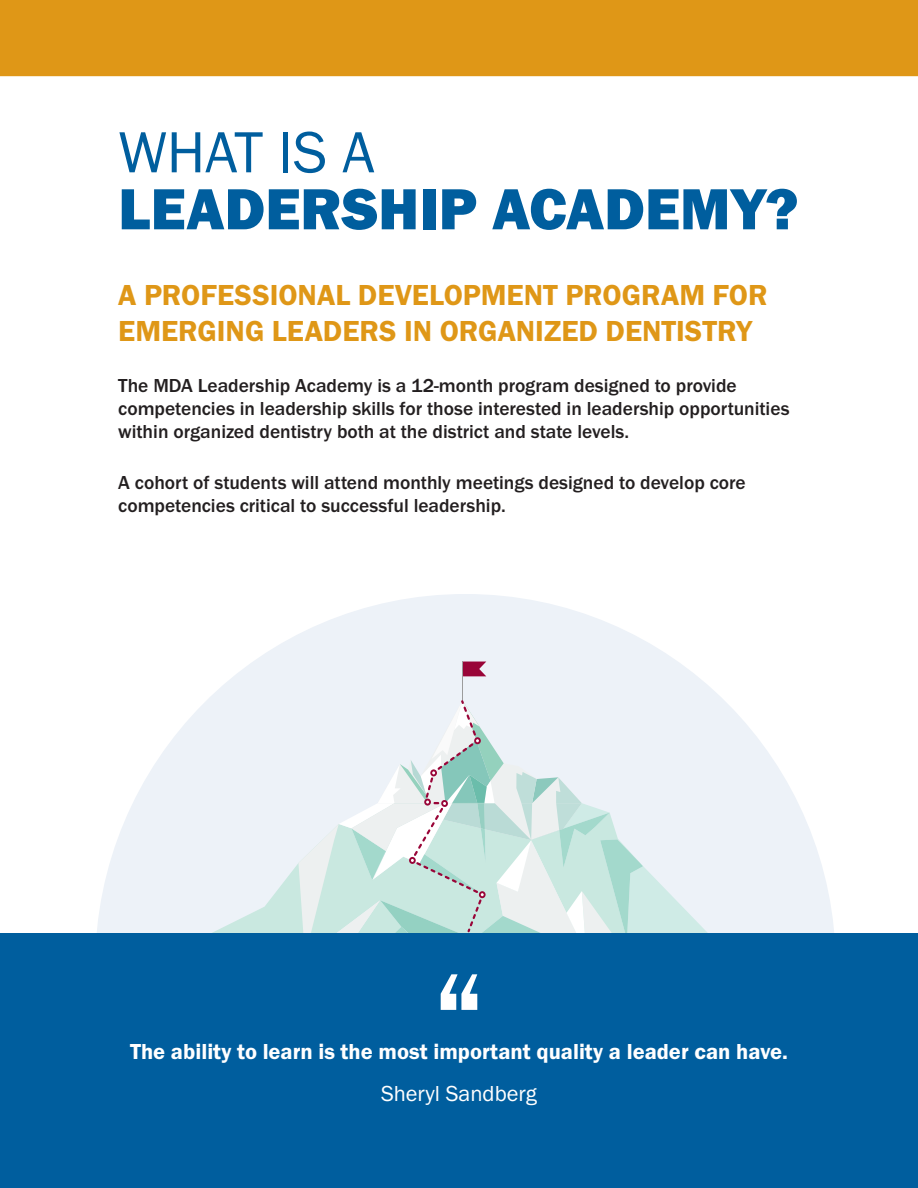
<style>
.page{position:relative;width:918px;height:1188px;background:#fff}
.page>*{position:absolute;margin:0;border:0;box-sizing:border-box;transform-origin:0 0}
.t1{font:500 147px "Franklin Gothic URW";color:#fff}
.t2{font:60px "Franklin Gothic URW Hea";color:#005e9e}
.t3{font:60px "Franklin Gothic URW Boo";letter-spacing:-.005em;color:#005e9e}
.t4{font:30px/36px "Franklin Gothic URW Dem";color:#df9717}
.t5{font:22.5px "Franklin Gothic URW Dem";color:#fff}
.t6{font:22.5px "Franklin Gothic URW Boo";color:#fff}
.t7{font:500 19.5px/23.4px "Franklin Gothic URW";color:#231f20}
</style>
<div class="page">
<svg style="left:97px;top:594px;width:737px;height:339px;fill:#edf2f8"></svg>
<hr style="left:462px;top:661px;width:1px;height:40px;background:#9c9c9c">
<svg style="left:463px;top:661px;width:23px;height:15px"></svg>
<svg style="left:211px;top:806px;width:87px;height:127px;fill:#edf2f8"></svg>
<svg style="left:298px;top:700px;width:410px;height:233px"></svg>
<div style="left:0;top:933px;width:918px;height:255px;background:#005e9e"></div>
<div style="left:0;top:0;width:918px;height:76px;background:#df9717"></div>
<h2 class="t3" style="left:118px;top:115px;width:259px">WHAT IS A</h2>
<h2 class="t2" style="left:118px;top:170px;width:682px">LEADERSHIP ACADEMY?</h2>
<h3 class="t4" style="left:118px;top:277px;width:651px">A PROFESSIONAL DEVELOPMENT PROGRAM FOR<br>EMERGING LEADERS IN ORGANIZED DENTISTRY</h3>
<p class="t7" style="left:118px;top:373px;width:673px">The MDA Leadership Academy is a 12-month program designed to provide competencies in leadership skills for those interested in leadership opportunities within organized dentistry both at the district and state levels.</p>
<p class="t7" style="left:118px;top:470px;width:629px">A cohort of students will attend monthly meetings designed to develop core competencies critical to successful leadership.</p>
<h1 class="t1" style="left:431px;top:932px;width:57px">“</h1>
<p class="t5" style="left:130px;top:1038px;width:659px">The ability to learn is the most important quality a leader can have.</p>
<p class="t6" style="left:381px;top:1080px;width:157px">Sheryl Sandberg</p>
</div>
